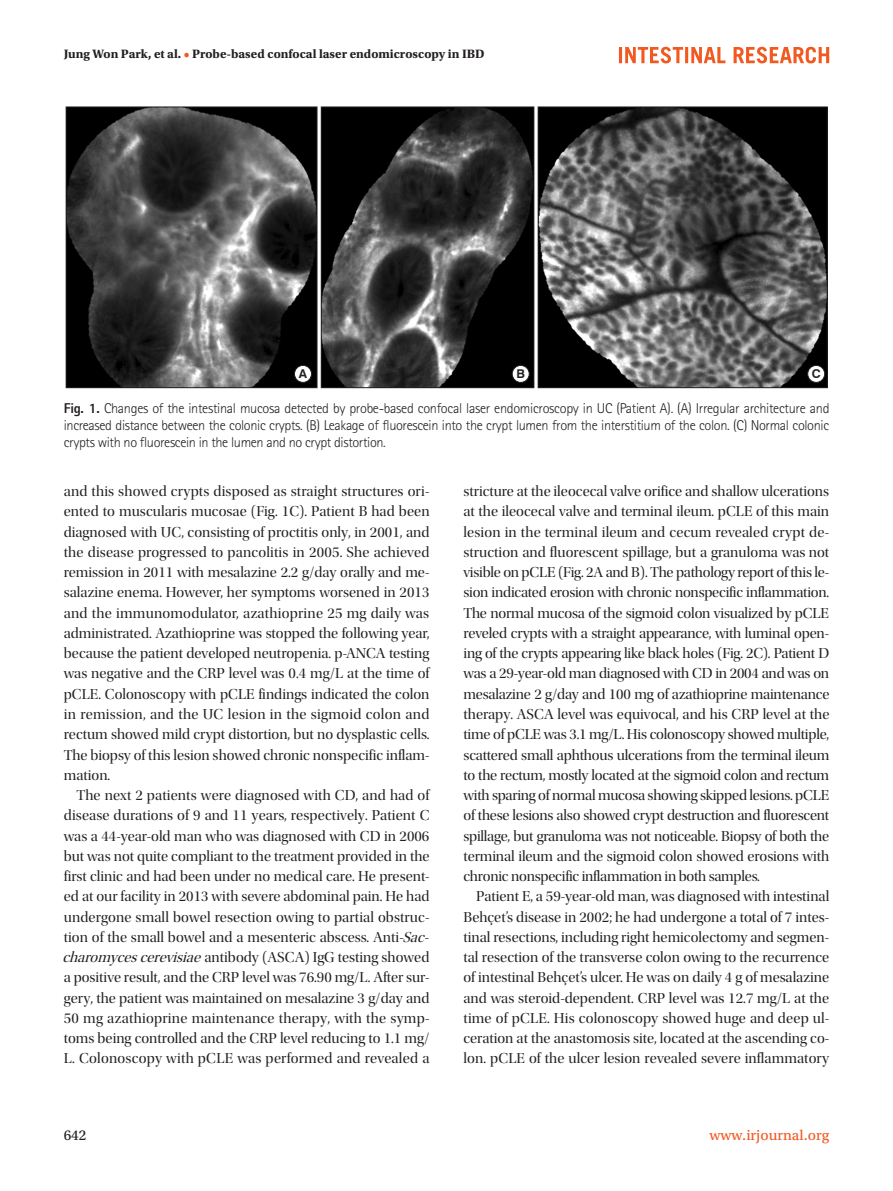
<style>
.page{position:relative;width:893px;height:1191px;background:#fff}
.page>*{position:absolute;margin:0;border:0;box-sizing:border-box;transform-origin:0 0}
.영문본문{font:15px/20.2px "Utopia Std Disp";color:#231f20;text-align:justify}
.본문-홈피{font:15px "Utopia Std Capt";color:#f15921}
.본문-페이지번호{font:15px "Utopia Std Capt";color:#231f20}
.영문-그림{font:300 14.25px/17.1px "Rotis Sans Serif Std";letter-spacing:-.025em;color:#231f20;text-align:justify}
.머리말-짝수{font:700 12.75px "Utopia Std";color:#231f20}
.t1{font:700 12.15px "Swiss 721 BT";color:#231f20}
.s1{color:#f15921}
.s2{font-weight:800}
.s3{font-style:italic}
</style>
<div class="page">
<svg style="left:619px;top:47px;width:210px;height:16px"></svg>
<svg style="left:66px;top:106px;width:762px;height:282px;background:#434343"></svg>
<div style="left:294px;top:365px;width:17px;height:17px;background:#fff;border-radius:50%"></div>
<div style="left:294px;top:365px;width:18px;height:17px;border:1px solid #231f20;border-radius:50%"></div>
<div style="left:512px;top:365px;width:17px;height:17px;background:#fff;border-radius:50%"></div>
<div style="left:512px;top:365px;width:17px;height:17px;border:1px solid #231f20;border-radius:50%"></div>
<div style="left:808px;top:365px;width:17px;height:17px;background:#fff;border-radius:50%"></div>
<div style="left:807px;top:365px;width:18px;height:17px;border:1px solid #231f20;border-radius:50%"></div>
<p class="머리말-짝수" style="left:64px;top:47px;width:422px">Jung Won Park, et al. <span class="s1">•</span> Probe-based confocal laser endomicroscopy in IBD</p>
<p class="t1" style="left:299px;top:366px;width:10px">A</p>
<p class="t1" style="left:516px;top:366px;width:10px">B</p>
<p class="t1" style="left:812px;top:366px;width:10px">C</p>
<p class="영문-그림" style="left:64px;top:400px;width:767px"><span class="s2">Fig. 1.</span> Changes of the intestinal mucosa detected by probe-based confocal laser endomicroscopy in UC (Patient A). (A) Irregular architecture and increased distance between the colonic crypts. (B) Leakage of fluorescein into the crypt lumen from the interstitium of the colon. (C) Normal colonic crypts with no fluorescein in the lumen and no crypt distortion.</p>
<p class="영문본문" style="left:64px;top:481px;width:367px">and this showed crypts disposed as straight structures ori&shy;ented to muscularis mucosae (Fig. 1C). Patient B had been diagnosed with UC, consisting of proctitis only, in 2001, and the disease progressed to pancolitis in 2005. She achieved remission in 2011 with mesalazine 2.2 g/day orally and me&shy;salazine enema. However, her symptoms worsened in 2013 and the immunomodulator, azathioprine 25 mg daily was administrated. Azathioprine was stopped the following year, because the patient developed neutropenia. p-ANCA testing was negative and the CRP level was 0.4 mg/L at the time of pCLE. Colonoscopy with pCLE findings indicated the colon in remission, and the UC lesion in the sigmoid colon and rectum showed mild crypt distortion, but no dysplastic cells.<br>The biopsy of this lesion showed chronic nonspecific inflam&shy;mation.</p>
<p class="영문본문" style="left:62px;top:785px;width:372px;text-align:left;text-indent:14px">The next 2 patients were diagnosed with CD, and had of disease durations of 9 and 11 years, respectively. Patient C was a 44-year-old man who was diagnosed with CD in 2006 but was not quite compliant to the treatment provided in the first clinic and had been under no medical care. He present&shy;ed at our facility in 2013 with severe abdominal pain. He had undergone small bowel resection owing to partial obstruc&shy;tion of the small bowel and a mesenteric abscess. Anti-<span class="s3">Sac&shy;charomycescerevisiae</span>antibody (ASCA) IgG testing showed a positive result, and the CRP level was 76.90 mg/L. After sur&shy;gery, the patient was maintained on mesalazine 3 g/day and 50 mg azathioprine maintenance therapy, with the symp&shy;toms being controlled and the CRP level reducing to 1.1 mg/ L. Colonoscopy with pCLE was performed and revealed a</p>
<p class="영문본문" style="left:463px;top:481px;width:367px">stricture at the ileocecal valve orifice and shallow ulcerations at the ileocecal valve and terminal ileum. pCLE of this main lesion in the terminal ileum and cecum revealed crypt de&shy;struction and fluorescent spillage, but a granuloma was not visible on pCLE (Fig. 2A and B). The pathology report of this le&shy;sion indicated erosion with chronic nonspecific inflammation.<br>The normal mucosa of the sigmoid colon visualized by pCLE reveled crypts with a straight appearance, with luminal open&shy;ing of the crypts appearing like black holes (Fig. 2C). Patient D was a 29-year-old man diagnosed with CD in 2004 and was on mesalazine 2 g/day and 100 mg of azathioprine maintenance therapy. ASCA level was equivocal, and his CRP level at the time of pCLE was 3.1 mg/L. His colonoscopy showed multiple, scattered small aphthous ulcerations from the terminal ileum to the rectum, mostly located at the sigmoid colon and rectum with sparing of normal mucosa showing skipped lesions. pCLE of these lesions also showed crypt destruction and fluorescent spillage, but granuloma was not noticeable. Biopsy of both the terminal ileum and the sigmoid colon showed erosions with chronic nonspecific inflammation in both samples.</p>
<p class="영문본문" style="left:463px;top:886px;width:367px;text-indent:13px">Patient E, a 59-year-old man, was diagnosed with intestinal Behçet’s disease in 2002; he had undergone a total of 7 intes&shy;tinal resections, including right hemicolectomy and segmen&shy;tal resection of the transverse colon owing to the recurrence of intestinal Behçet’s ulcer. He was on daily 4 g of mesalazine and was steroid-dependent. CRP level was 12.7 mg/L at the time of pCLE. His colonoscopy showed huge and deep ul&shy;ceration at the anastomosis site, located at the ascending co&shy;lon. pCLE of the ulcer lesion revealed severe inflammatory</p>
<p class="본문-페이지번호" style="left:64px;top:1126px;width:24px">642</p>
<p class="본문-홈피" style="left:710px;top:1126px;width:121px">www.irjournal.org</p>
</div>
